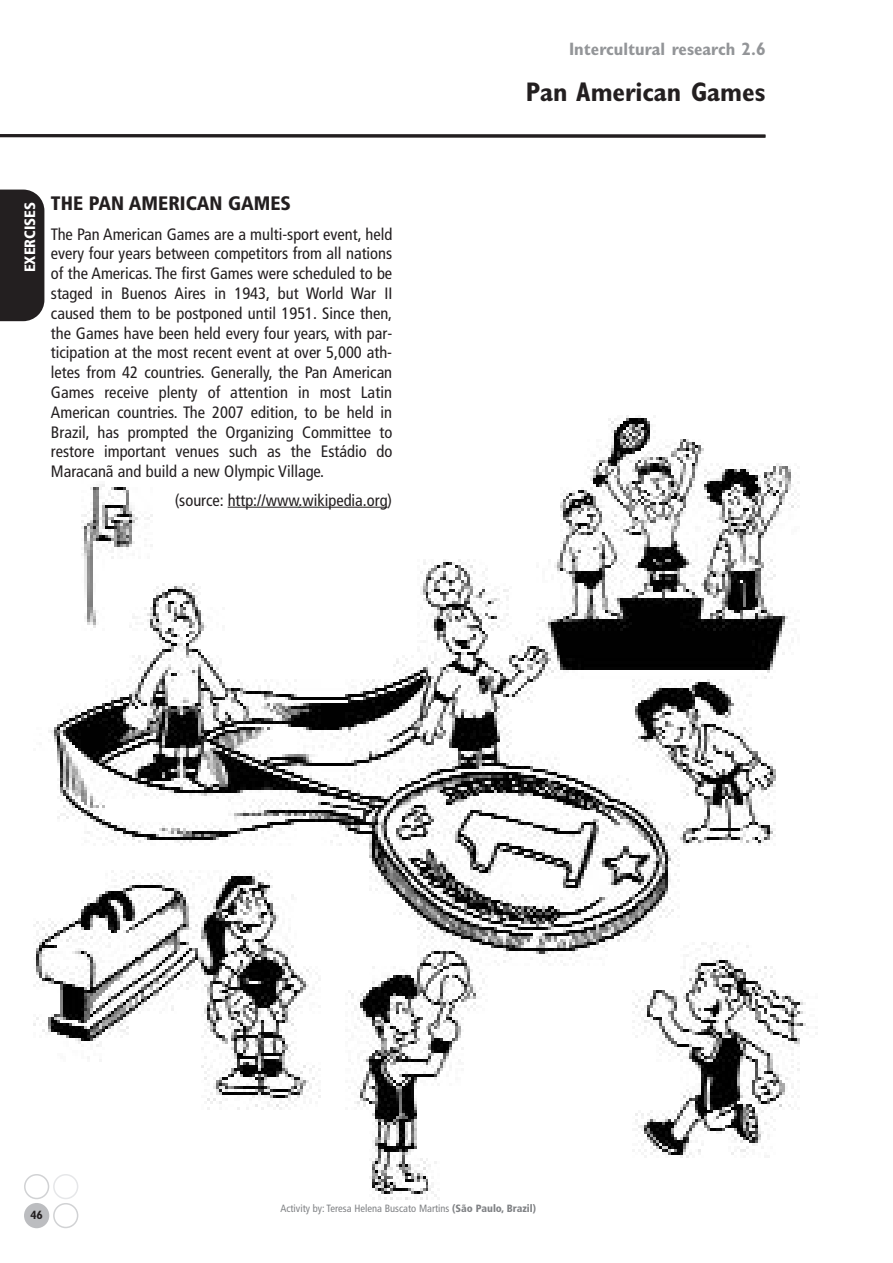
<style>
.page{position:relative;width:893px;height:1263px;background:#fff}
.page>*{position:absolute;margin:0;border:0;box-sizing:border-box;transform-origin:0 0}
.t1{font:700 condensed 27px "Gill Sans Std";color:#231f20}
.t2{font:900 condensed 19.5px "Frutiger LT Std";color:#231f20}
.t3{font:700 condensed 18px "Gill Sans Std";color:#939598}
.t4{font:condensed 16.5px/19.8px "Frutiger LT Std";color:#231f20;text-align:justify}
.t5{font:900 condensed 15px "Frutiger LT Std";color:#fff}
.t6{font:700 condensed 12px "Gill Sans Std";color:#231f20}
.t7{font:condensed 10.5px "Frutiger LT Std";color:#808285}
.s1{font-weight:900}
</style>
<div class="page">
<img style="left:33px;top:416px;width:773px;height:783px">
<svg style="left:24px;top:1174px;width:54px;height:54px"></svg>
<div style="left:24px;top:1203px;width:25px;height:25px;background:#bcbdc0;border-radius:50%"></div>
<svg style="left:0;top:134px;width:766px;height:4px;background:#413e3f"></svg>
<hr style="left:228px;top:507px;width:72px;height:1px;background:#231f20">
<hr style="left:298px;top:507px;width:90px;height:1px;background:#231f20">
<div style="left:0;top:190px;width:44px;height:131px;background:#231f20"></div>
<p class="t5" style="left:24px;top:272px;width:72px;rotate:-90deg">EXERCISES</p>
<p class="t2" style="left:51px;top:195px;width:241px">THE PAN AMERICAN GAMES</p>
<p class="t4" style="left:51px;top:225px;width:343px">The Pan American Games are a multi-sport event, held every four years between competitors from all nations of the Americas. The first Games were scheduled to be staged in Buenos Aires in 1943, but World War II caused them to be postponed until 1951. Since then, the Games have been held every four years, with par&shy;ticipation at the most recent event at over 5,000 ath&shy;letes from 42 countries. Generally, the Pan American Games receive plenty of attention in most Latin American countries. The 2007 edition, to be held in Brazil, has prompted the Organizing Committee to restore important venues such as the Estádio do Maracanã and build a new Olympic Village.</p>
<p class="t4" style="left:175px;top:491px;width:219px">(source: http://www.wikipedia.org)</p>
<p class="t3" style="left:569px;top:42px;width:198px">Intercultural research 2.6</p>
<h1 class="t1" style="left:526px;top:81px;width:241px">Pan American Games</h1>
<p class="t6" style="left:30px;top:1211px;width:14px">46</p>
<p class="t7" style="left:280px;top:1204px;width:257px">Activity by: Teresa Helena Buscato Martins <span class="s1">(São Paulo, Brazil)</span></p>
</div>
